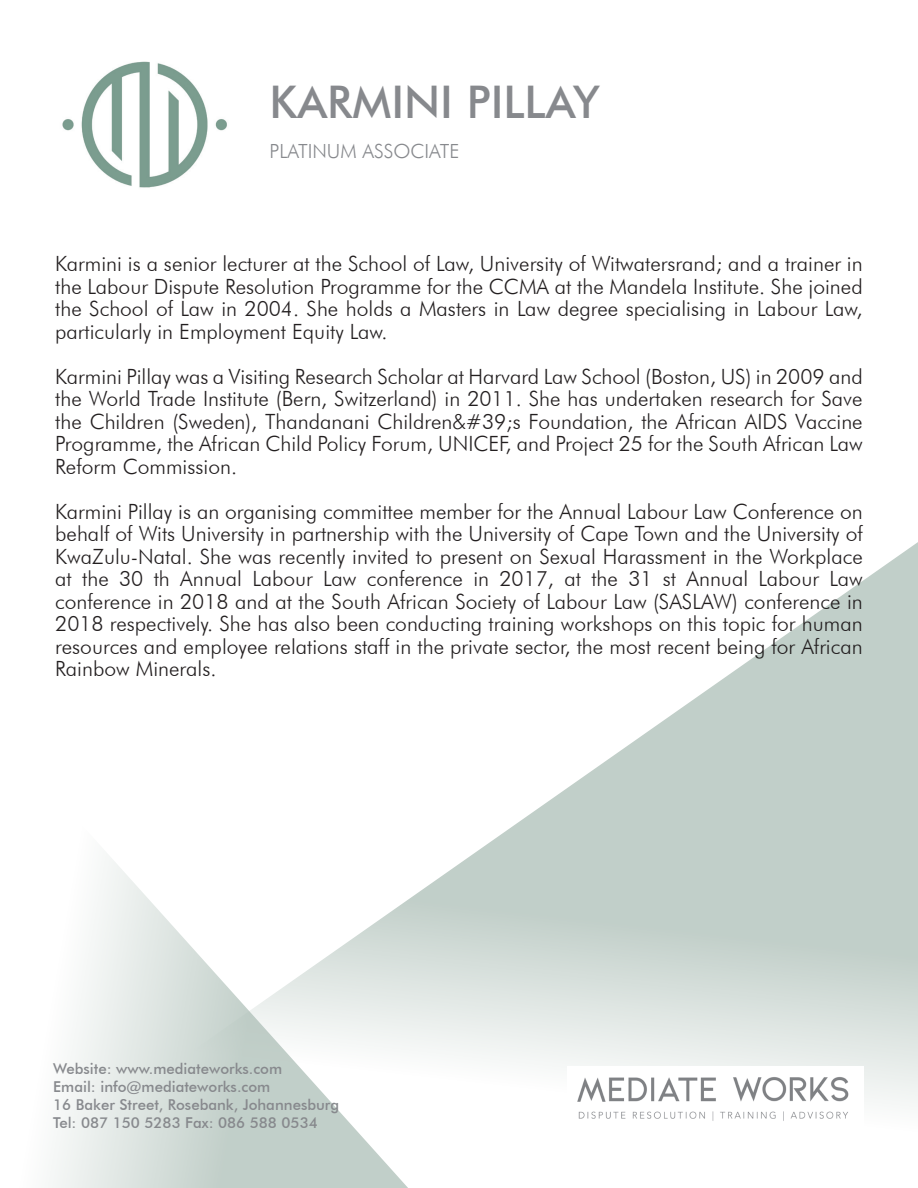
<style>
.page{position:relative;width:918px;height:1188px;background:#fff}
.page>*{position:absolute;margin:0;border:0;box-sizing:border-box;transform-origin:0 0}
.t1{font:500 45px "Futura BT";color:#87898d}
.t2{font:300 21px/22.5px "Futura BT";color:#231f20;text-align:justify}
.t3{font:300 19.5px "Futura BT";color:#87898d}
.t4{font:500 15px/18px "Futura BT";color:#87898d}
</style>
<div class="page">
<svg style="left:420px;top:542px;width:498px;height:562px"></svg>
<svg style="left:52px;top:856px;width:368px;height:332px"></svg>
<img style="left:568px;top:1066px;width:295px;height:55px">
<img style="left:62px;top:61px;width:165px;height:127px">
<p class="t1" style="left:270px;top:75px;width:332px">KARMINI PILLAY</p>
<p class="t3" style="left:270px;top:140px;width:191px">PLATINUM ASSOCIATE</p>
<p class="t2" style="left:55px;top:252px;width:809px">Karmini is a senior lecturer at the School of Law, University of Witwatersrand; and a trainer in the Labour Dispute Resolution Programme for the CCMA at the Mandela Institute. She joined the School of Law in 2004. She holds a Masters in Law degree specialising in Labour Law, particularly in Employment Equity Law.</p>
<p class="t2" style="left:55px;top:365px;width:809px">Karmini Pillay was a Visiting Research Scholar at Harvard Law School (Boston, US) in 2009 and the World Trade Institute (Bern, Switzerland) in 2011. She has undertaken research for Save the Children (Sweden), Thandanani Children&amp;#39;s Foundation, the African AIDS Vaccine Programme, the African Child Policy Forum, UNICEF, and Project 25 for the South African Law Reform Commission.</p>
<p class="t2" style="left:55px;top:500px;width:809px">Karmini Pillay is an organising committee member for the Annual Labour Law Conference on behalf of Wits University in partnership with the University of Cape Town and the University of KwaZulu-Natal. She was recently invited to present on Sexual Harassment in the Workplace at the 30 th Annual Labour Law conference in 2017, at the 31 st Annual Labour Law conference in 2018 and at the South African Society of Labour Law (SASLAW) conference in 2018 respectively. She has also been conducting training workshops on this topic for human resources and employee relations staff in the private sector, the most recent being for African Rainbow Minerals.</p>
<p class="t4" style="left:53px;top:1060px;width:287px">Website: www.mediateworks.com<br>Email: info@mediateworks.com<br>16 Baker Street, Rosebank, Johannesburg Tel: 087 150 5283 Fax: 086 588 0534</p>
</div>
